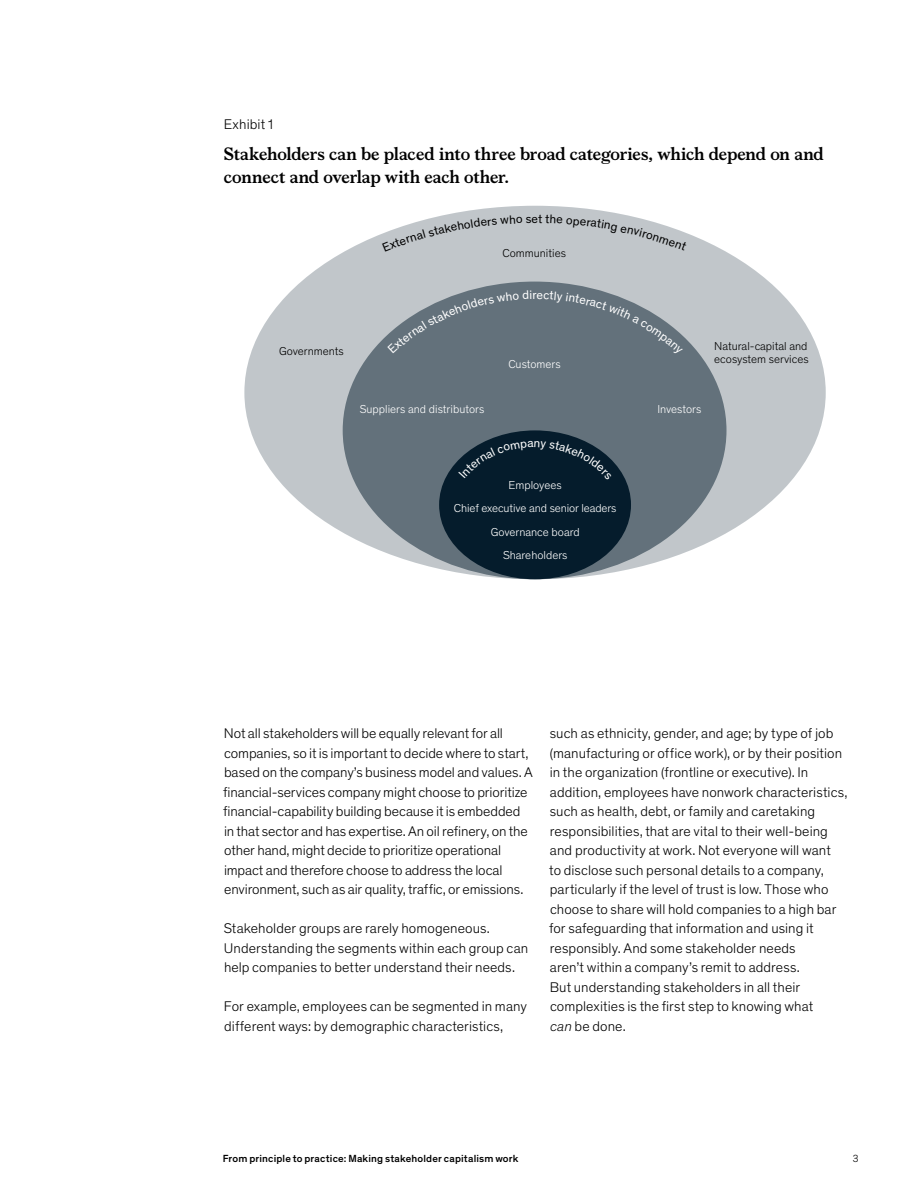
<style>
.page{position:relative;width:918px;height:1188px;background:#fff}
.page>*{position:absolute;margin:0;border:0;box-sizing:border-box;transform-origin:0 0}
.t1{font:700 18px/22.5px "Bower";letter-spacing:-.01em;color:#000}
.t2{font:500 18px/21.9px "Theinhardt Pan";color:#000}
.t3{font:300 14.25px/19.5px "Mc Kinsey Sans";color:#000}
.t4{font:300 11.7px/23.4px "Mc Kinsey Sans";color:#fff;text-align:center}
.t5{font:300 11.7px/13.2px "Mc Kinsey Sans";color:#000}
.t6{font:500 10.5px "Mc Kinsey Sans";letter-spacing:.015em;color:#000}
.t7{font:300 10.5px "Mc Kinsey Sans";color:#000}
.t8{font:10.2px "Theinhardt Pan";color:#231f20}
.s1{font-style:italic}
</style>
<div class="page">
<div style="left:244px;top:206px;width:582px;height:373px;background:#c1c6ca;border-radius:50%"></div>
<div style="left:343px;top:282px;width:384px;height:297px;background:#63717b;border-radius:50%"></div>
<div style="left:439px;top:430px;width:192px;height:149px;background:#051c2c;border-radius:50%"></div>
<svg style="left:459px;top:441px;width:153px;height:19px"></svg>
<svg style="left:387px;top:290px;width:296px;height:46px"></svg>
<svg style="left:382px;top:215px;width:304px;height:19px"></svg>
<p class="t3" style="left:224px;top:114px;width:51px">Exhibit 1</p>
<p class="t8" style="left:224px;top:122px;width:80px">Exhibit &lt;1&gt; of &lt;2&gt;</p>
<p class="t2" style="left:335px;top:142px;width:502px;text-indent:-111px">Stakeholders can be placed into three broad categories, which depend on and vrlp</p>
<p class="t1" style="left:224px;top:141px;width:602px">Stakeholders can be placed into three broad categories, which depend on and connect and overlap with each other.</p>
<p class="t2" style="left:444px;top:163px;width:71px">ch other.</p>
<p class="t5" style="left:502px;top:246px;width:65px">Communities</p>
<p class="t5" style="left:279px;top:344px;width:66px">Governments</p>
<p class="t4" style="left:508px;top:351px;width:54px">Customers</p>
<p class="t5" style="left:714px;top:339px;width:96px">Natural-capital and ecosystem services</p>
<p class="t4" style="left:360px;top:397px;width:126px">Suppliers and distributors</p>
<p class="t4" style="left:657px;top:397px;width:45px">Investors</p>
<p class="t4" style="left:454px;top:473px;width:164px">Employees<br>Chief executive and senior leaders<br>Governance board<br>Shareholders</p>
<p class="t3" style="left:223px;top:723px;width:311px">Not all stakeholders will be equally relevant for all companies, so it is important to decide where to start, based on the company’s business model and values. A financial-services company might choose to prioritize financial-capability building because it is embedded in that sector and has expertise. An oil refinery, on the other hand, might decide to prioritize operational impact and therefore choose to address the local environment, such as air quality, traffic, or emissions.</p>
<p class="t3" style="left:224px;top:918px;width:306px">Stakeholder groups are rarely homogeneous.<br>Understanding the segments within each group can help companies to better understand their needs.</p>
<p class="t3" style="left:224px;top:996px;width:305px">For example, employees can be segmented in many different ways: by demographic characteristics,</p>
<p class="t3" style="left:549px;top:723px;width:300px">such as ethnicity, gender, and age; by type of job (manufacturing or office work), or by their position in the organization (frontline or executive). In addition, employees have nonwork characteristics, such as health, debt, or family and caretaking responsibilities, that are vital to their well-being and productivity at work. Not everyone will want<br>to disclose such personal details to a company, particularly if the level of trust is low. Those who choose to share will hold companies to a high bar for safeguarding that information and using it responsibly. And some stakeholder needs<br>aren’t within a company’s remit to address.<br>But understanding stakeholders in all their complexities is the first step to knowing what<br><span class="s1">can</span> be done.</p>
<p class="t6" style="left:223px;top:1151px;width:297px">From principle to practice: Making stakeholder capitalism work</p>
<p class="t7" style="left:853px;top:1151px;width:7px">3</p>
</div>
